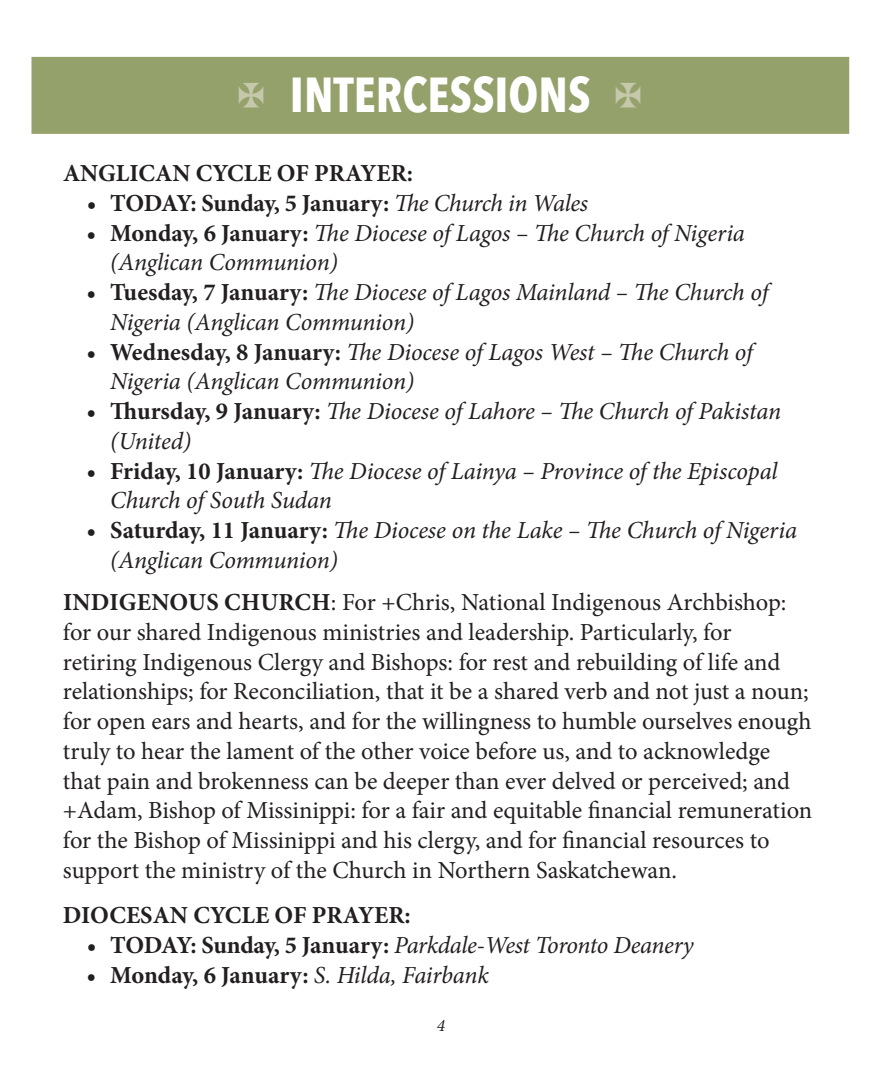
<style>
.page{position:relative;width:882px;height:1071px;background:#fff}
.page>*{position:absolute;margin:0;border:0;box-sizing:border-box;transform-origin:0 0}
.t1{font:700 49px "Avenir Next Condensed";color:#fff}
.t2{font:24.5px/29.8px "Minion Pro";letter-spacing:-.005em;color:#231f20}
.t3{font:italic 24.5px/29.8px "Minion Pro";letter-spacing:-.01em;color:#231f20}
.t4{font:700 24.5px "Minion Pro";letter-spacing:-.005em;color:#231f20}
.t5{font:italic 17.5px "Minion Pro";color:#231f20}
.s1{font-weight:400;font-style:italic}
.s2{font-weight:700;font-style:normal}
.s3{font-weight:700}
</style>
<div class="page">
<div style="left:32px;top:57px;width:817px;height:77px;background:#94a16b"></div>
<h1 class="t1" style="left:238px;top:65px;width:406px"><sup>+</sup> INTERCESSIONS <sup>+</sup></h1>
<p class="t4" style="left:63px;top:156px;width:352px">ANGLICAN CYCLE OF PRAYER:</p>
<p class="t4" style="left:87px;top:186px;width:503px">• TODAY: Sunday, 5 January: <span class="s1">The Church in Wales</span></p>
<p class="t3" style="left:110px;top:218px;width:636px;text-indent:-24px"><span class="s2">• Monday, 6 January:</span> The Diocese of Lagos – The Church of Nigeria (Anglican Communion)</p>
<p class="t3" style="left:110px;top:277px;width:660px;text-indent:-24px"><span class="s2">• Tuesday, 7 January:</span> The Diocese of Lagos Mainland – The Church of<br>Nigeria (Anglican Communion)</p>
<p class="t3" style="left:110px;top:337px;width:644px;text-indent:-24px"><span class="s2">• Wednesday, 8 January:</span> The Diocese of Lagos West – The Church of<br>Nigeria (Anglican Communion)</p>
<p class="t3" style="left:110px;top:396px;width:672px;text-indent:-24px"><span class="s2">• Thursday, 9 January:</span> The Diocese of Lahore – The Church of Pakistan (United)</p>
<p class="t3" style="left:110px;top:456px;width:669px;text-indent:-24px"><span class="s2">• Friday, 10 January:</span> The Diocese of Lainya – Province of the Episcopal<br>Church of South Sudan</p>
<p class="t3" style="left:110px;top:515px;width:688px;text-indent:-24px"><span class="s2">• Saturday, 11 January:</span> The Diocese on the Lake – The Church of Nigeria (Anglican Communion)</p>
<p class="t2" style="left:63px;top:588px;width:751px"><span class="s3">INDIGENOUS CHURCH</span>: For +Chris, National Indigenous Archbishop: for our shared Indigenous ministries and leadership. Particularly, for<br>retiring Indigenous Clergy and Bishops: for rest and rebuilding of life and relationships; for Reconciliation, that it be a shared verb and not just a noun; for open ears and hearts, and for the willingness to humble ourselves enough truly to hear the lament of the other voice before us, and to acknowledge that pain and brokenness can be deeper than ever delved or perceived; and +Adam, Bishop of Missinippi: for a fair and equitable financial remuneration for the Bishop of Missinippi and his clergy, and for financial resources to support the ministry of the Church in Northern Saskatchewan.</p>
<p class="t4" style="left:63px;top:898px;width:349px">DIOCESAN CYCLE OF PRAYER:</p>
<p class="t3" style="left:87px;top:930px;width:609px"><span class="s2">• TODAY: Sunday, 5 January:</span> Parkdale-West Toronto Deanery</p>
<p class="t4" style="left:87px;top:958px;width:404px">• Monday, 6 January: <span class="s1">S. Hilda, Fairbank</span></p>
<p class="t5" style="left:437px;top:1013px;width:10px">4</p>
</div>
